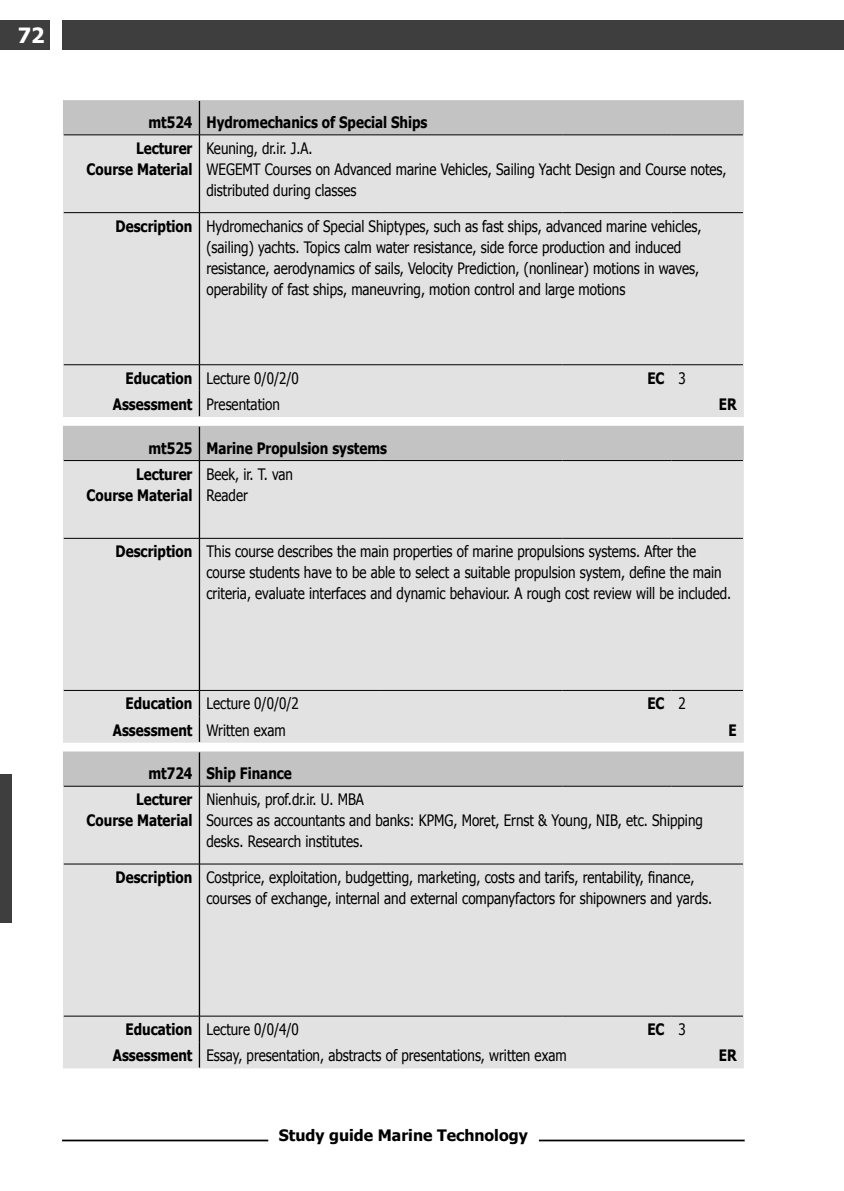
<style>
.page{position:relative;width:844px;height:1191px;background:#fff}
.page>*{position:absolute;margin:0;border:0;box-sizing:border-box;transform-origin:0 0}
.t1{font:700 21px "Tahoma";color:#fff}
.Standaard{font:15.75px/21px "Tahoma";color:#000;scale:.85 1}
.Standaard-2{font:700 15.75px "Tahoma";color:#000;scale:.85 1}
.Standaard-3{font:700 15.75px "Tahoma";color:#000}
</style>
<div class="page">
<div style="left:0;top:774px;width:12px;height:149px;background:#3e3e3e"></div>
<div style="left:0;top:20px;width:50px;height:30px;background:#3e3e3e"></div>
<div style="left:62px;top:20px;width:781px;height:30px;background:#3e3e3e"></div>
<hr style="left:843px;top:20px;width:1px;height:30px;background:#3e3e3e">
<hr style="left:62px;top:1139px;width:206px;height:2px;background:#000">
<hr style="left:538px;top:1139px;width:206px;height:2px;background:#000">
<div style="left:63px;top:100px;width:680px;height:35px;background:#c3c3c3"></div>
<div style="left:63px;top:135px;width:680px;height:282px;background:#e2e2e2"></div>
<hr style="left:199px;top:101px;width:1px;height:34px;background:#000">
<hr style="left:64px;top:135px;width:135px;height:1px;background:#000">
<hr style="left:199px;top:135px;width:182px;height:1px;background:#000">
<hr style="left:381px;top:135px;width:181px;height:1px;background:#000">
<hr style="left:562px;top:135px;width:109px;height:1px;background:#000">
<hr style="left:671px;top:135px;width:71px;height:1px;background:#000">
<hr style="left:199px;top:135px;width:1px;height:77px;background:#000">
<hr style="left:64px;top:212px;width:135px;height:1px;background:#000">
<hr style="left:199px;top:212px;width:182px;height:1px;background:#000">
<hr style="left:381px;top:212px;width:181px;height:1px;background:#000">
<hr style="left:562px;top:212px;width:109px;height:1px;background:#000">
<hr style="left:671px;top:212px;width:71px;height:1px;background:#000">
<hr style="left:199px;top:213px;width:1px;height:151px;background:#000">
<hr style="left:64px;top:364px;width:135px;height:1px;background:#000">
<hr style="left:199px;top:364px;width:182px;height:1px;background:#000">
<hr style="left:381px;top:364px;width:181px;height:1px;background:#000">
<hr style="left:562px;top:364px;width:109px;height:1px;background:#000">
<hr style="left:671px;top:364px;width:71px;height:1px;background:#000">
<svg style="left:199px;top:365px;width:1px;height:51px"></svg>
<div style="left:63px;top:426px;width:680px;height:34px;background:#c3c3c3"></div>
<div style="left:63px;top:460px;width:680px;height:282px;background:#e2e2e2"></div>
<hr style="left:199px;top:427px;width:1px;height:33px;background:#000">
<hr style="left:64px;top:460px;width:135px;height:1px;background:#000">
<hr style="left:199px;top:460px;width:182px;height:1px;background:#000">
<hr style="left:381px;top:460px;width:181px;height:1px;background:#000">
<hr style="left:562px;top:460px;width:109px;height:1px;background:#000">
<hr style="left:671px;top:460px;width:71px;height:1px;background:#000">
<hr style="left:199px;top:461px;width:1px;height:77px;background:#000">
<hr style="left:64px;top:538px;width:135px;height:1px;background:#000">
<hr style="left:199px;top:538px;width:182px;height:1px;background:#000">
<hr style="left:381px;top:538px;width:181px;height:1px;background:#000">
<hr style="left:562px;top:538px;width:109px;height:1px;background:#000">
<hr style="left:671px;top:538px;width:71px;height:1px;background:#000">
<hr style="left:199px;top:538px;width:1px;height:152px;background:#000">
<hr style="left:64px;top:690px;width:135px;height:1px;background:#000">
<hr style="left:199px;top:690px;width:182px;height:1px;background:#000">
<hr style="left:381px;top:690px;width:181px;height:1px;background:#000">
<hr style="left:562px;top:690px;width:109px;height:1px;background:#000">
<hr style="left:671px;top:690px;width:71px;height:1px;background:#000">
<svg style="left:199px;top:690px;width:1px;height:52px"></svg>
<div style="left:63px;top:751px;width:680px;height:35px;background:#c3c3c3"></div>
<div style="left:63px;top:786px;width:680px;height:282px;background:#e2e2e2"></div>
<hr style="left:199px;top:752px;width:1px;height:34px;background:#000">
<hr style="left:64px;top:786px;width:135px;height:1px;background:#000">
<hr style="left:199px;top:786px;width:182px;height:1px;background:#000">
<hr style="left:381px;top:786px;width:181px;height:1px;background:#000">
<hr style="left:562px;top:786px;width:109px;height:1px;background:#000">
<hr style="left:671px;top:786px;width:71px;height:1px;background:#000">
<hr style="left:199px;top:786px;width:1px;height:77px;background:#000">
<hr style="left:64px;top:863px;width:135px;height:1px;background:#000">
<hr style="left:199px;top:863px;width:182px;height:1px;background:#000">
<hr style="left:381px;top:863px;width:181px;height:1px;background:#000">
<hr style="left:562px;top:863px;width:109px;height:1px;background:#000">
<hr style="left:671px;top:863px;width:71px;height:1px;background:#000">
<hr style="left:199px;top:864px;width:1px;height:152px;background:#000">
<hr style="left:64px;top:1015px;width:135px;height:1px;background:#000">
<hr style="left:199px;top:1015px;width:182px;height:1px;background:#000">
<hr style="left:381px;top:1015px;width:181px;height:1px;background:#000">
<hr style="left:562px;top:1015px;width:109px;height:1px;background:#000">
<hr style="left:671px;top:1015px;width:71px;height:1px;background:#000">
<svg style="left:199px;top:1016px;width:1px;height:51px"></svg>
<h1 class="t1" style="left:18px;top:22px;width:28px">72</h1>
<p class="Standaard-2" style="left:148px;top:112px;width:53px">mt524</p>
<p class="Standaard-2" style="left:206px;top:112px;width:261px">Hydromechanics of Special Ships</p>
<p class="Standaard-2" style="left:136px;top:138px;width:68px">Lecturer</p>
<p class="Standaard-2" style="left:87px;top:159px;width:126px">Course Material</p>
<p class="Standaard" style="left:206px;top:137px;width:126px">Keuning, dr.ir. J.A.</p>
<p class="Standaard" style="left:206px;top:158px;width:613px">WEGEMT Courses on Advanced marine Vehicles, Sailing Yacht Design and Course notes, distributed during classes</p>
<p class="Standaard-2" style="left:116px;top:216px;width:92px">Description</p>
<p class="Standaard" style="left:206px;top:215px;width:584px">Hydromechanics of Special Shiptypes, such as fast ships, advanced marine vehicles, (sailing) yachts. Topics calm water resistance, side force production and induced resistance, aerodynamics of sails, Velocity Prediction, (nonlinear) motions in waves, operability of fast ships, maneuvring, motion control and large motions</p>
<p class="Standaard-2" style="left:126px;top:368px;width:80px">Education</p>
<p class="Standaard-2" style="left:113px;top:394px;width:95px">Assessment</p>
<p class="Standaard" style="left:206px;top:367px;width:110px">Lecture 0/0/2/0</p>
<p class="Standaard-2" style="left:647px;top:368px;width:22px">EC</p>
<p class="Standaard" style="left:678px;top:367px;width:10px">3</p>
<p class="Standaard" style="left:206px;top:393px;width:88px">Presentation</p>
<p class="Standaard-2" style="left:718px;top:394px;width:23px">ER</p>
<p class="Standaard-2" style="left:148px;top:438px;width:53px">mt525</p>
<p class="Standaard-2" style="left:206px;top:438px;width:214px">Marine Propulsion systems</p>
<p class="Standaard-2" style="left:136px;top:464px;width:68px">Lecturer</p>
<p class="Standaard-2" style="left:87px;top:485px;width:126px">Course Material</p>
<p class="Standaard" style="left:206px;top:463px;width:103px">Beek, ir. T. van</p>
<p class="Standaard" style="left:206px;top:484px;width:50px">Reader</p>
<p class="Standaard-2" style="left:116px;top:541px;width:92px">Description</p>
<p class="Standaard" style="left:206px;top:540px;width:618px">This course describes the main properties of marine propulsions systems. After the course students have to be able to select a suitable propulsion system, define the main criteria, evaluate interfaces and dynamic behaviour. A rough cost review will be included.</p>
<p class="Standaard-2" style="left:126px;top:693px;width:80px">Education</p>
<p class="Standaard-2" style="left:113px;top:720px;width:95px">Assessment</p>
<p class="Standaard" style="left:206px;top:692px;width:110px">Lecture 0/0/0/2</p>
<p class="Standaard-2" style="left:647px;top:693px;width:22px">EC</p>
<p class="Standaard" style="left:678px;top:692px;width:10px">2</p>
<p class="Standaard" style="left:206px;top:719px;width:95px">Written exam</p>
<p class="Standaard-2" style="left:728px;top:720px;width:11px">E</p>
<p class="Standaard-2" style="left:148px;top:763px;width:53px">mt724</p>
<p class="Standaard-2" style="left:206px;top:763px;width:102px">Ship Finance</p>
<p class="Standaard-2" style="left:136px;top:789px;width:68px">Lecturer</p>
<p class="Standaard-2" style="left:87px;top:810px;width:126px">Course Material</p>
<p class="Standaard" style="left:206px;top:788px;width:187px">Nienhuis, prof.dr.ir. U. MBA</p>
<p class="Standaard" style="left:206px;top:809px;width:585px">Sources as accountants and banks: KPMG, Moret, Ernst &amp; Young, NIB, etc. Shipping desks. Research institutes.</p>
<p class="Standaard-2" style="left:116px;top:867px;width:92px">Description</p>
<p class="Standaard" style="left:206px;top:866px;width:596px">Costprice, exploitation, budgetting, marketing, costs and tarifs, rentability, finance, courses of exchange, internal and external companyfactors for shipowners and yards.</p>
<p class="Standaard-2" style="left:126px;top:1019px;width:80px">Education</p>
<p class="Standaard-2" style="left:113px;top:1045px;width:95px">Assessment</p>
<p class="Standaard" style="left:206px;top:1018px;width:110px">Lecture 0/0/4/0</p>
<p class="Standaard-2" style="left:647px;top:1019px;width:22px">EC</p>
<p class="Standaard" style="left:678px;top:1018px;width:10px">3</p>
<p class="Standaard" style="left:206px;top:1044px;width:425px">Essay, presentation, abstracts of presentations, written exam</p>
<p class="Standaard-2" style="left:718px;top:1045px;width:23px">ER</p>
<p class="Standaard-3" style="left:279px;top:1125px;width:250px">Study guide Marine Technology</p>
</div>
